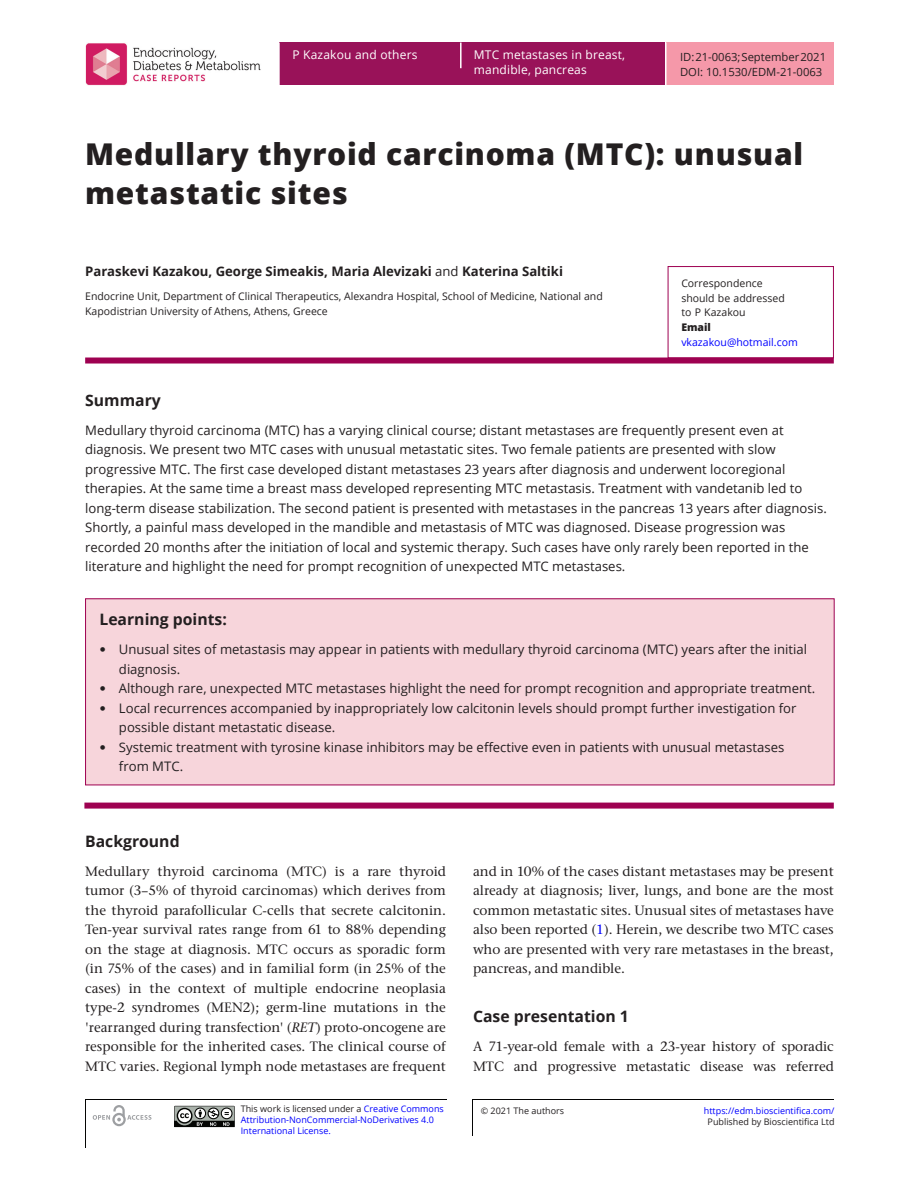
<style>
.page{position:relative;width:919px;height:1187px;background:#fff}
.page>*{position:absolute;margin:0;border:0;box-sizing:border-box;transform-origin:0 0}
.CT{font:800 30px/39px "Open Sans";letter-spacing:.025em;color:#231f20}
.H1_Rule{font:700 15.75px "Open Sans";color:#231f20}
.ABS_H{font:700 15.75px "Open Sans";color:#231f20}
.TXT{font:500 13.5px/19.5px "Stone Serif ITC Pro";letter-spacing:-.005em;color:#231f20;text-align:justify}
.ABS_TXT{font:13.2px/19.5px "Open Sans";color:#231f20}
.AU{font:700 13.2px "Open Sans";color:#231f20}
.Article_Title{font:12px/14.7px "Open Sans";letter-spacing:.015em;color:#fff}
.Author_Name{font:12px "Open Sans";letter-spacing:.015em;color:#fff}
.t1{font:11.25px/14.1px "Open Sans";color:#231f20}
.Address{font:10.5px/14.7px "Open Sans";color:#231f20}
.Corres{font:10.5px "Open Sans";color:#231f20}
.Corres-2{font:10.5px "Open Sans";color:#00f}
.Corres-3{font:800 10.5px "Open Sans";color:#231f20}
.t2{font:9px/10.5px "Open Sans";color:#00f}
.t3{font:9px "Open Sans";color:#231f20}
.s1{font-weight:400}
.s2{font-family:"Frutiger LT Std"}
.s3{font-style:italic}
.s4{color:#00f}
.s5{color:#231f20}
</style>
<div class="page">
<div style="left:280px;top:43px;width:385px;height:42px;background:#991259"></div>
<div style="left:666px;top:43px;width:167px;height:42px;background:#f598a9"></div>
<svg style="left:460px;top:43px;width:1px;height:25px"></svg>
<img style="left:85px;top:43px;width:176px;height:42px">
<hr style="left:85px;top:1099px;width:1px;height:48px;background:#040503">
<hr style="left:472px;top:1099px;width:1px;height:36px;background:#050504">
<hr style="left:85px;top:1098px;width:361px;height:1px;background:#050504">
<hr style="left:472px;top:1099px;width:361px;height:1px;background:#050504">
<svg style="left:174px;top:1105px;width:61px;height:23px"></svg>
<svg style="left:93px;top:1105px;width:58px;height:21px"></svg>
<div style="left:85px;top:357px;width:748px;height:6px;background:#9e0151"></div>
<div style="left:667px;top:266px;width:166px;height:92px;border:1px solid #9e0151"></div>
<div style="left:86px;top:598px;width:748px;height:186px;background:#f7d5db"></div>
<div style="left:84px;top:802px;width:749px;height:6px;background:#9e0151"></div>
<div style="left:85px;top:598px;width:749px;height:187px;border:1px solid #9e0151"></div>
<p class="Author_Name" style="left:292px;top:47px;width:127px">P Kazakou and others</p>
<p class="Article_Title" style="left:474px;top:47px;width:153px">MTC metastases in breast, mandible, pancreas</p>
<p class="t1" style="left:680px;top:50px;width:147px">ID: 21-0063; September 2021<br>DOI: 10.1530/EDM-21-0063</p>
<p class="CT" style="left:85px;top:133px;width:719px">Medullary thyroid carcinoma (MTC): unusual metastatic sites</p>
<p class="AU" style="left:85px;top:262px;width:479px">Paraskevi Kazakou, George Simeakis, Maria Alevizaki <span class="s1">and</span> Katerina Saltiki</p>
<p class="Address" style="left:85px;top:289px;width:519px">Endocrine Unit, Department of Clinical Therapeutics, Alexandra Hospital, School of Medicine, National and<br>Kapodistrian University of Athens, Athens, Greece</p>
<p class="Corres" style="left:681px;top:276px;width:83px">Correspondence</p>
<p class="Corres" style="left:681px;top:290px;width:105px">should be addressed</p>
<p class="Corres" style="left:681px;top:305px;width:66px">to P Kazakou</p>
<p class="Corres-3" style="left:681px;top:319px;width:31px">Email</p>
<p class="Corres-2" style="left:681px;top:334px;width:118px">vkazakou@hotmail.com</p>
<p class="ABS_H" style="left:85px;top:389px;width:77px">Summary</p>
<p class="ABS_TXT" style="left:85px;top:420px;width:743px">Medullary thyroid carcinoma (MTC) has a varying clinical course; distant metastases are frequently present even at diagnosis. We present two MTC cases with unusual metastatic sites. Two female patients are presented with slow progressive MTC. The first case developed distant metastases 23 years after diagnosis and underwent locoregional therapies. At the same time a breast mass developed representing MTC metastasis. Treatment with vandetanib led to long-term disease stabilization. The second patient is presented with metastases in the pancreas 13 years after diagnosis.<br>Shortly, a painful mass developed in the mandible and metastasis of MTC was diagnosed. Disease progression was recorded 20 months after the initiation of local and systemic therapy. Such cases have only rarely been reported in the literature and highlight the need for prompt recognition of unexpected MTC metastases.</p>
<h1 class="H1_Rule" style="left:99px;top:608px;width:129px">Learning points:</h1>
<p class="ABS_TXT" style="left:119px;top:639px;width:689px;text-indent:-20px"><span class="s2">•</span> Unusual sites of metastasis may appear in patients with medullary thyroid carcinoma (MTC) years after the initial diagnosis.</p>
<p class="ABS_TXT" style="left:99px;top:678px;width:717px"><span class="s2">•</span> Although rare, unexpected MTC metastases highlight the need for prompt recognition and appropriate treatment.</p>
<p class="ABS_TXT" style="left:119px;top:697px;width:679px;text-indent:-20px"><span class="s2">•</span> Local recurrences accompanied by inappropriately low calcitonin levels should prompt further investigation for possible distant metastatic disease.</p>
<p class="ABS_TXT" style="left:119px;top:736px;width:666px;text-indent:-20px"><span class="s2">•</span> Systemic treatment with tyrosine kinase inhibitors may be effective even in patients with unusual metastases from MTC.</p>
<p class="H1_Rule" style="left:85px;top:829px;width:96px">Background</p>
<p class="TXT" style="left:85px;top:861px;width:362px">Medullary thyroid carcinoma (MTC) is a rare thyroid tumor (3–5% of thyroid carcinomas) which derives from the thyroid parafollicular C-cells that secrete calcitonin.<br>Ten-year survival rates range from 61 to 88% depending on the stage at diagnosis. MTC occurs as sporadic form (in 75% of the cases) and in familial form (in 25% of the cases) in the context of multiple endocrine neoplasia type-2 syndromes (MEN2); germ-line mutations in the 'rearranged during transfection' (<span class="s3">RET</span>) proto-oncogene are responsible for the inherited cases. The clinical course of MTC varies. Regional lymph node metastases are frequent</p>
<p class="TXT" style="left:473px;top:861px;width:362px">and in 10% of the cases distant metastases may be present already at diagnosis; liver, lungs, and bone are the most common metastatic sites. Unusual sites of metastases have also been reported (<span class="s4">1</span>). Herein, we describe two MTC cases who are presented with very rare metastases in the breast, pancreas, and mandible.</p>
<h1 class="H1_Rule" style="left:473px;top:1005px;width:157px">Case presentation 1</h1>
<p class="TXT" style="left:473px;top:1036px;width:362px">A 71-year-old female with a 23-year history of sporadic<br>MTC and progressive metastatic disease was referred</p>
<p class="t2" style="left:241px;top:1103px;width:204px"><span class="s5">This work is licensed under a</span> Creative Commons<br>Attribution-NonCommercial-NoDerivatives 4.0<br>International License.</p>
<p class="t3" style="left:481px;top:1103px;width:85px">© 2021 The authors</p>
<p class="t2" style="left:703px;top:1104px;width:132px">https://edm.bioscientifica.com/</p>
<p class="t3" style="left:707px;top:1115px;width:128px">Published by Bioscientifica Ltd</p>
</div>
